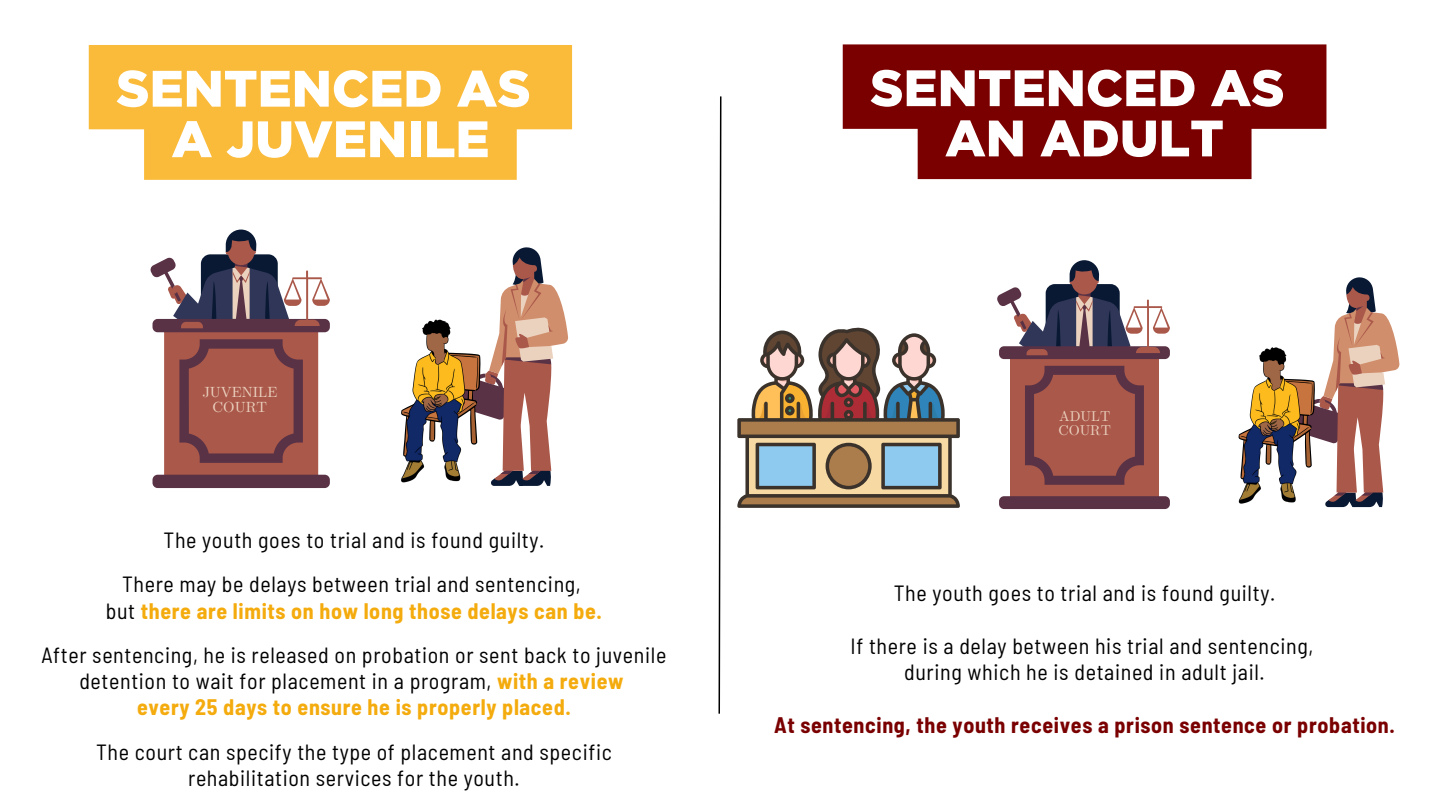
<style>
.page{position:relative;width:1440px;height:810px;background:#fff}
.page>*{position:absolute;margin:0;border:0;box-sizing:border-box;transform-origin:0 0}
.t1{font:900 51.2px/50.2px "Gotham";color:#fff;text-align:center}
.t2{font:semi-condensed 22px/44.2px "Barlow";letter-spacing:.03em;color:#000;text-align:center}
.t3{font:700 semi-condensed 22px/26.2px "Barlow";letter-spacing:.03em;color:#f4ab0d;text-align:center}
.t4{font:700 semi-condensed 22px "Barlow";letter-spacing:.03em;color:#7a0000}
.t5{font:14.7px/14.6px "CMU Serif";color:#ebd2bf;text-align:center}
.t6{font:14.2px/14px "CMU Serif";color:#ebd2bf}
.s1{font-weight:700;color:#f4ab0d}
.s2{font-weight:400;color:#000}
</style>
<div class="page">
<svg style="left:718px;top:96px;width:4px;height:618px"></svg>
<svg style="left:150px;top:230px;width:180px;height:258px"></svg>
<svg style="left:500px;top:247px;width:68px;height:239px"></svg>
<img style="left:401px;top:313px;width:119px;height:173px">
<svg style="left:997px;top:260px;width:173px;height:249px"></svg>
<svg style="left:1334px;top:277px;width:66px;height:230px"></svg>
<img style="left:1238px;top:341px;width:115px;height:167px">
<svg style="left:737px;top:327px;width:223px;height:181px"></svg>
<svg style="left:843px;top:44px;width:483px;height:135px;fill:#7a0000"></svg>
<svg style="left:89px;top:45px;width:483px;height:135px;fill:#fabb3b"></svg>
<h1 class="t1" style="left:116px;top:62px;width:416px;line-height:50.5px">SENTENCED AS<br>A JUVENILE</h1>
<p class="t5" style="left:202px;top:386px;width:77px">JUVENILE<br>COURT</p>
<p class="t2" style="left:122px;top:517px;width:460px">The youth goes to trial and is found guilty.<br>There may be delays between trial and sentencing,</p>
<p class="t2" style="left:42px;top:588px;width:626px">but <span class="s1">there are limits on how long those delays can be.<br></span>After sentencing, he is released on probation or sent back to juvenile</p>
<p class="t3" style="left:79px;top:667px;width:546px"><span class="s2">detention to wait for placement in a program,</span> with a review every 25 days to ensure he is properly placed.</p>
<p class="t2" style="left:96px;top:738px;width:517px;line-height:26.2px">The court can specify the type of placement and specific rehabilitation services for the youth.</p>
<h1 class="t1" style="left:870px;top:62px;width:416px">SENTENCED AS<br>AN ADULT</h1>
<p class="t6" style="left:1058px;top:410px;width:54px">ADULT<br>COURT</p>
<p class="t2" style="left:894px;top:570px;width:383px">The youth goes to trial and is found guilty.</p>
<p class="t2" style="left:851px;top:632px;width:464px;line-height:26.2px">If there is a delay between his trial and sentencing, during which he is detained in adult jail.</p>
<p class="t4" style="left:774px;top:711px;width:622px">At sentencing, the youth receives a prison sentence or probation.</p>
</div>
